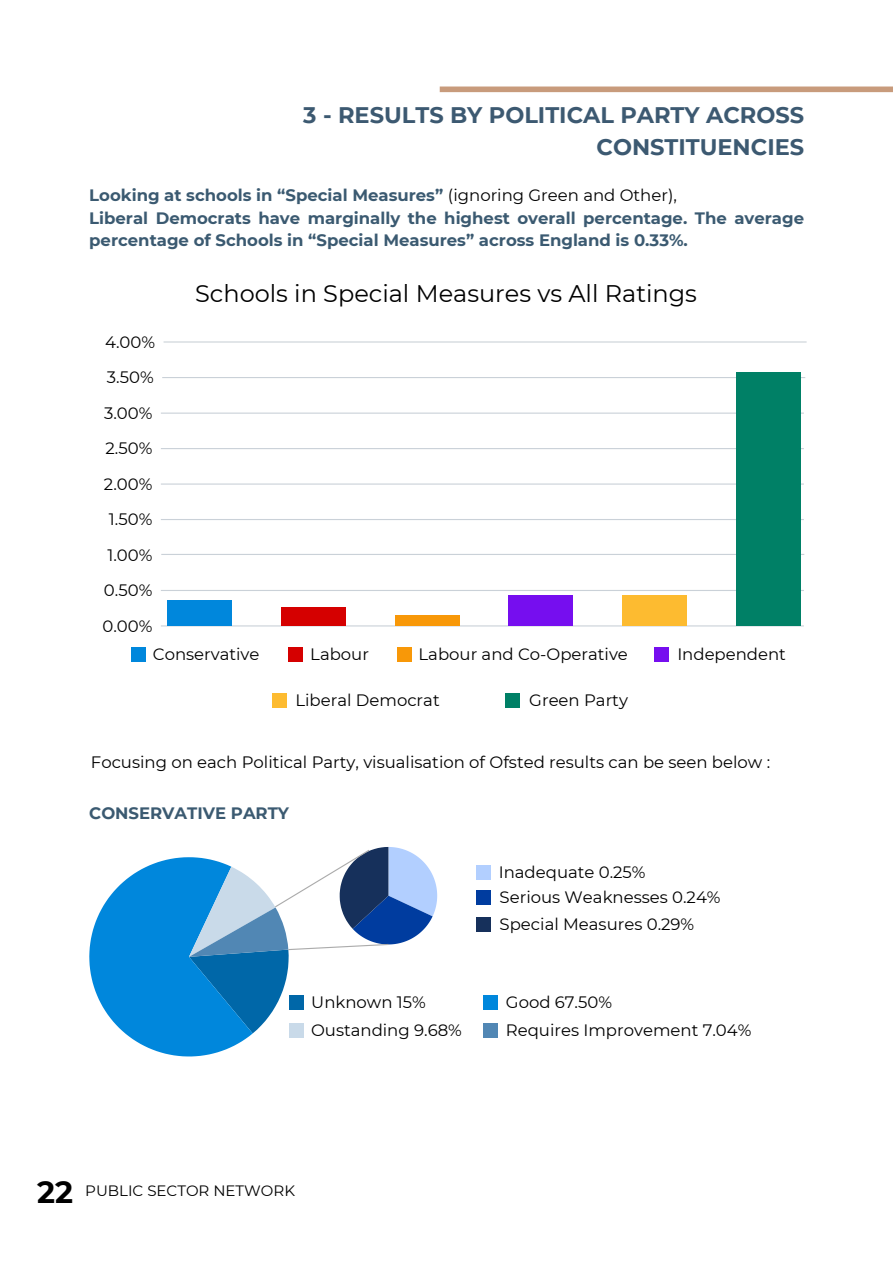
<style>
.page{position:relative;width:893px;height:1264px;background:#fff}
.page>*{position:absolute;margin:0;border:0;box-sizing:border-box;transform-origin:0 0}
.t1{font:700 30.45px "Montserrat";color:#000}
.t2{font:24px "Montserrat";color:#000}
.t3{font:700 22.5px/31.5px "Montserrat";color:#3c5971;text-align:right}
.t4{font:16.5px "Montserrat";color:#000}
.t5{font:700 16.5px/22.5px "Montserrat";color:#3b5a71}
.t6{font:15px "Montserrat";color:#000}
.s1{font-weight:400;color:#000}
</style>
<div class="page">
<div style="left:439px;top:86px;width:453px;height:6px;background:#c89b7c"></div>
<hr style="left:161px;top:448px;width:642px;height:1px;background:#cad1d8">
<hr style="left:161px;top:483px;width:642px;height:1px;background:#cad1d8">
<hr style="left:161px;top:412px;width:642px;height:1px;background:#cad1d8">
<hr style="left:161px;top:519px;width:642px;height:1px;background:#cad1d8">
<hr style="left:161px;top:590px;width:642px;height:1px;background:#cad1d8">
<hr style="left:161px;top:625px;width:642px;height:1px;background:#cad1d8">
<hr style="left:161px;top:554px;width:643px;height:1px;background:#cad1d8">
<div style="left:167px;top:600px;width:64px;height:26px;background:#0087dc"></div>
<div style="left:281px;top:607px;width:64px;height:19px;background:#d50000"></div>
<div style="left:395px;top:616px;width:64px;height:10px;background:#f89808"></div>
<div style="left:508px;top:595px;width:65px;height:31px;background:#760eef"></div>
<div style="left:622px;top:595px;width:64px;height:31px;background:#fdbb30"></div>
<div style="left:131px;top:647px;width:14px;height:15px;background:#0087dc"></div>
<div style="left:288px;top:647px;width:14px;height:15px;background:#d50000"></div>
<div style="left:397px;top:647px;width:14px;height:15px;background:#f89808"></div>
<div style="left:654px;top:647px;width:14px;height:15px;background:#760eef"></div>
<div style="left:272px;top:693px;width:14px;height:15px;background:#fdbb30"></div>
<div style="left:505px;top:693px;width:15px;height:15px;background:#008066"></div>
<hr style="left:162px;top:377px;width:643px;height:1px;background:#cad1d8">
<hr style="left:163px;top:341px;width:643px;height:1px;background:#cad1d8">
<div style="left:736px;top:372px;width:64px;height:254px;background:#008066"></div>
<div style="left:483px;top:994px;width:15px;height:15px;background:#0087dc"></div>
<div style="left:476px;top:864px;width:14px;height:15px;background:#b2cfff"></div>
<div style="left:476px;top:889px;width:14px;height:15px;background:#003c9f"></div>
<div style="left:476px;top:916px;width:14px;height:15px;background:#16305b"></div>
<div style="left:483px;top:1023px;width:15px;height:15px;background:#5187b4"></div>
<svg style="left:89px;top:847px;width:348px;height:210px"></svg>
<p class="t3" style="left:303px;top:99px;width:502px">3 - RESULTS BY POLITICAL PARTY ACROSS<br>CONSTITUENCIES</p>
<p class="t5" style="left:89px;top:184px;width:589px">Looking at schools in “Special Measures” <span class="s1">(ignoring Green and Other),</span></p>
<p class="t5" style="left:89px;top:207px;width:716px">Liberal Democrats have marginally the highest overall percentage. The average percentage of Schools in “Special Measures” across England is 0.33%.</p>
<h3 class="t4" style="left:105px;top:331px;width:51px">4.00%</h3>
<p class="t4" style="left:107px;top:367px;width:48px">3.50%</p>
<p class="t4" style="left:104px;top:403px;width:50px">3.00%</p>
<p class="t4" style="left:105px;top:438px;width:48px">2.50%</p>
<p class="t4" style="left:104px;top:473px;width:50px">2.00%</p>
<p class="t4" style="left:109px;top:509px;width:45px">1.50%</p>
<p class="t4" style="left:107px;top:544px;width:46px">1.00%</p>
<p class="t4" style="left:104px;top:580px;width:50px">0.50%</p>
<p class="t4" style="left:102px;top:615px;width:51px">0.00%</p>
<p class="t2" style="left:195px;top:279px;width:503px">Schools in Special Measures vs All Ratings</p>
<p class="t4" style="left:153px;top:644px;width:108px">Conservative</p>
<p class="t4" style="left:310px;top:644px;width:60px">Labour</p>
<p class="t4" style="left:418px;top:644px;width:211px">Labour and Co-Operative</p>
<p class="t4" style="left:677px;top:644px;width:110px">Independent</p>
<p class="t4" style="left:295px;top:690px;width:146px">Liberal Democrat</p>
<p class="t4" style="left:529px;top:690px;width:100px">Green Party</p>
<p class="t4" style="left:91px;top:751px;width:680px">Focusing on each Political Party, visualisation of Ofsted results can be seen below :</p>
<p class="t5" style="left:89px;top:802px;width:201px">CONSERVATIVE PARTY</p>
<p class="t4" style="left:498px;top:862px;width:148px">Inadequate 0.25%</p>
<p class="t4" style="left:499px;top:886px;width:222px">Serious Weaknesses 0.24%</p>
<p class="t4" style="left:499px;top:914px;width:196px">Special Measures 0.29%</p>
<p class="t4" style="left:311px;top:991px;width:116px">Unknown 15%</p>
<p class="t4" style="left:506px;top:991px;width:108px">Good 67.50%</p>
<p class="t4" style="left:311px;top:1020px;width:152px">Oustanding 9.68%</p>
<p class="t4" style="left:506px;top:1020px;width:247px">Requires Improvement 7.04%</p>
<h1 class="t1" style="left:37px;top:1173px;width:37px">22</h1>
<p class="t6" style="left:85px;top:1181px;width:211px">PUBLIC SECTOR NETWORK</p>
</div>
